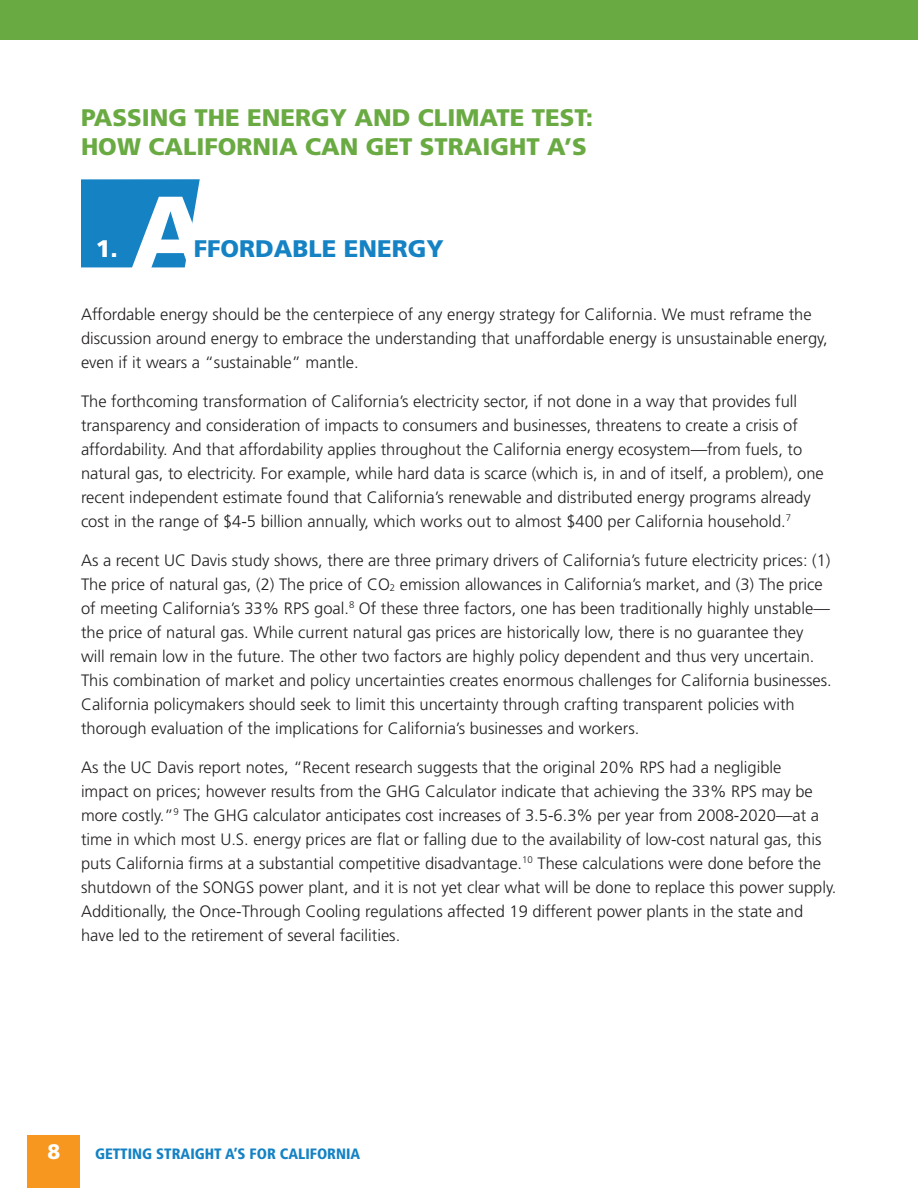
<style>
.page{position:relative;width:918px;height:1188px;background:#fff}
.page>*{position:absolute;margin:0;border:0;box-sizing:border-box;transform-origin:0 0}
.t1{font:900 102.6px "Frutiger LT Std";color:#fff}
.myfootnotes{font:900 24px "Frutiger LT Std";color:#6aaa43}
.t2{font:900 24px "Frutiger LT Std";color:#1582c4}
.t3{font:900 24px "Frutiger LT Std";color:#fff}
.myfootnotes-2{font:900 21px "Frutiger LT Std";color:#fff}
.t4{font:300 16.5px/24px "Frutiger LT Std";color:#231f20}
.t5{font:900 condensed 15px "Frutiger LT Std";color:#1582c4}
.s1{font-size:9.6px}
</style>
<div class="page">
<div style="left:0;top:0;width:918px;height:40px;background:#6aaa43"></div>
<div style="left:28px;top:1135px;width:52px;height:53px;background:#f7971f"></div>
<svg style="left:81px;top:179px;width:119px;height:88px;background:#248ac8"></svg>
<p class="myfootnotes" style="left:81px;top:103px;width:514px">PASSING THE ENERGY AND CLIMATE TEST:</p>
<p class="myfootnotes" style="left:81px;top:132px;width:507px">HOW CALIFORNIA CAN GET STRAIGHT A’S</p>
<p class="t1" style="left:131px;top:171px;width:81px">A</p>
<p class="t3" style="left:96px;top:234px;width:24px">1.</p>
<p class="t2" style="left:194px;top:234px;width:252px">FFORDABLE ENERGY</p>
<p class="t4" style="left:81px;top:302px;width:748px">Affordable energy should be the centerpiece of any energy strategy for California. We must reframe the discussion around energy to embrace the understanding that unaffordable energy is unsustainable energy, even if it wears a “sustainable” mantle.</p>
<p class="t4" style="left:81px;top:389px;width:744px">The forthcoming transformation of California’s electricity sector, if not done in a way that provides full transparency and consideration of impacts to consumers and businesses, threatens to create a crisis of affordability. And that affordability applies throughout the California energy ecosystem—from fuels, to natural gas, to electricity. For example, while hard data is scarce (which is, in and of itself, a problem), one recent independent estimate found that California’s renewable and distributed energy programs already cost in the range of $4-5 billion annually, which works out to almost $400 per California household.<sup>7</sup></p>
<p class="t4" style="left:81px;top:548px;width:752px">As a recent UC Davis study shows, there are three primary drivers of California’s future electricity prices: (1)<br>The price of natural gas, (2) The price of CO<span class="s1">2</span> emission allowances in California’s market, and (3) The price of meeting California’s 33% RPS goal.<sup>8</sup> Of these three factors, one has been traditionally highly unstable— the price of natural gas. While current natural gas prices are historically low, there is no guarantee they<br>will remain low in the future. The other two factors are highly policy dependent and thus very uncertain.<br>This combination of market and policy uncertainties creates enormous challenges for California businesses.<br>California policymakers should seek to limit this uncertainty through crafting transparent policies with thorough evaluation of the implications for California’s businesses and workers.</p>
<p class="t4" style="left:81px;top:755px;width:757px">As the UC Davis report notes, “Recent research suggests that the original 20% RPS had a negligible<br>impact on prices; however results from the GHG Calculator indicate that achieving the 33% RPS may be more costly.”<sup>9</sup> The GHG calculator anticipates cost increases of 3.5-6.3% per year from 2008-2020—at a time in which most U.S. energy prices are flat or falling due to the availability of low-cost natural gas, this puts California firms at a substantial competitive disadvantage.<sup>10</sup> These calculations were done before the shutdown of the SONGS power plant, and it is not yet clear what will be done to replace this power supply.<br>Additionally, the Once-Through Cooling regulations affected 19 different power plants in the state and have led to the retirement of several facilities.</p>
<p class="myfootnotes-2" style="left:48px;top:1139px;width:14px">8</p>
<p class="t5" style="left:95px;top:1145px;width:267px">GETTING STRAIGHT A’S FOR CALIFORNIA</p>
</div>
